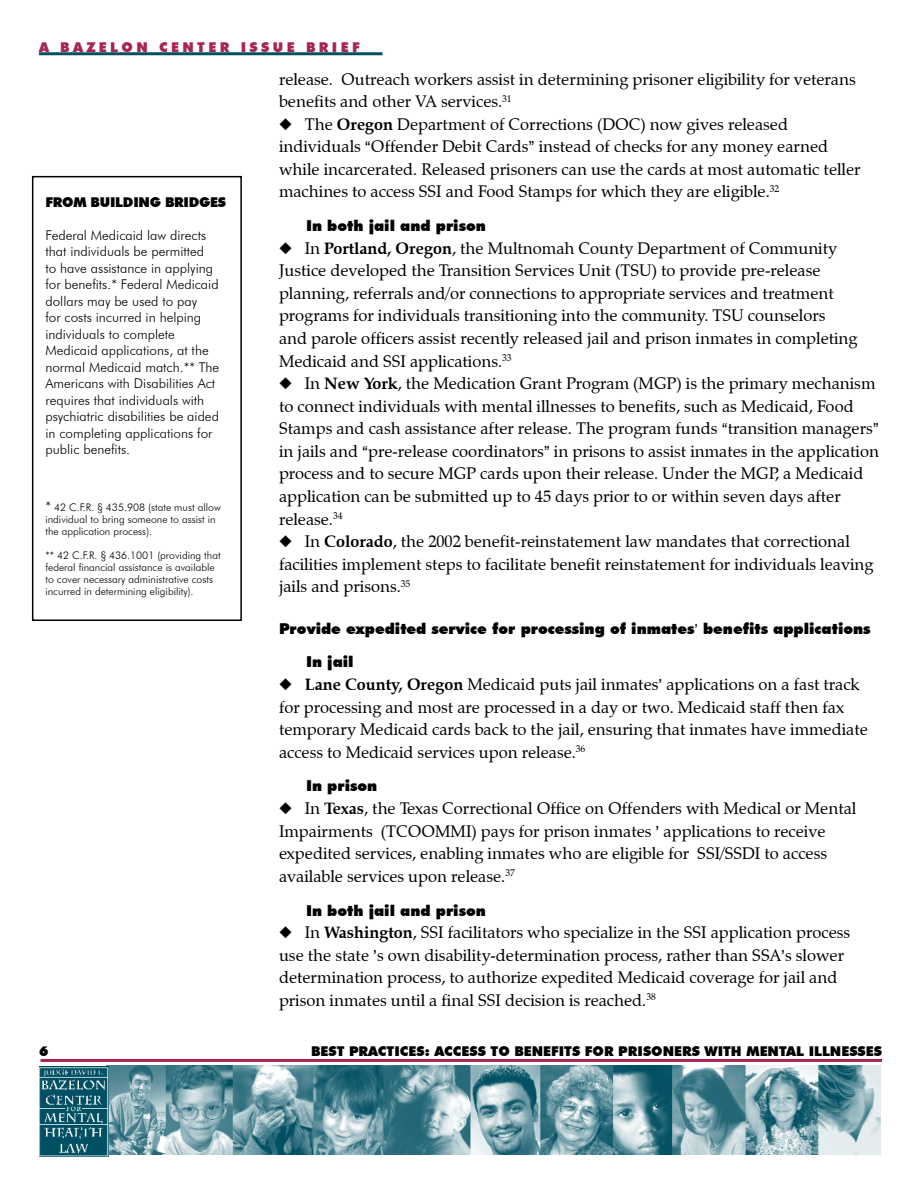
<style>
.page{position:relative;width:918px;height:1188px;background:#fff}
.page>*{position:absolute;margin:0;border:0;box-sizing:border-box;transform-origin:0 0}
.t1{font:16.5px/22.5px "Zapf Calligraphic 801 BT";color:#000}
.t2{font:900 15px "Futura BT";color:#000}
.t3{font:300 13.5px/16.5px "Futura BT";color:#000}
.t4{font:900 13.5px "Futura BT";color:#000}
.t5{font:900 13.5px "Futura BT";letter-spacing:.25em;color:#a5264e}
.t6{font:900 13.5px "Futura BT";letter-spacing:-.02em;color:#000}
.t7{font:300 10.5px/12px "Futura BT";color:#000}
.s1{font-weight:700}
.s2{font-size:13.5px}
</style>
<div class="page">
<hr style="left:39px;top:52px;width:343px;height:3px;background:#004f62">
<hr style="left:40px;top:1059px;width:842px;height:3px;background:#a5264e">
<img style="left:106px;top:1065px;width:774px;height:90px">
<img style="left:39px;top:1066px;width:69px;height:90px">
<div style="left:32px;top:176px;width:210px;height:445px;border:2px solid #000"></div>
<p class="t5" style="left:39px;top:39px;width:322px">A BAZELON CENTER ISSUE BRIEF</p>
<p class="t1" style="left:279px;top:68px;width:578px">release. Outreach workers assist in determining prisoner eligibility for veterans</p>
<p class="t1" style="left:279px;top:90px;width:234px">benefits and other VA services.<sup>31</sup></p>
<p class="t1" style="left:305px;top:113px;width:485px">The <span class="s1">Oregon</span> Department of Corrections (DOC) now gives released</p>
<p class="t1" style="left:279px;top:135px;width:551px">individuals Offender Debit Cards instead of checks for any money earned</p>
<p class="t1" style="left:279px;top:158px;width:583px">while incarcerated. Released prisoners can use the cards at most automatic teller</p>
<p class="t1" style="left:279px;top:181px;width:502px">machines to access SSI and Food Stamps for which they are eligible.<sup>32</sup></p>
<p class="t2" style="left:306px;top:217px;width:181px">In both jail and prison</p>
<p class="t1" style="left:279px;top:237px;width:580px;text-indent:26px">In <span class="s1">Portland, Oregon</span>, the Multnomah County Department of Community Justice developed the Transition Services Unit (TSU) to provide pre-release planning, referrals and/or connections to appropriate services and treatment programs for individuals transitioning into the community. TSU counselors and parole officers assist recently released jail and prison inmates in completing Medicaid and SSI applications.<sup>33</sup></p>
<p class="t1" style="left:305px;top:372px;width:572px">In <span class="s1">New York</span>, the Medication Grant Program (MGP) is the primary mechanism</p>
<p class="t1" style="left:279px;top:395px;width:576px">to connect individuals with mental illnesses to benefits, such as Medicaid, Food</p>
<p class="t1" style="left:279px;top:417px;width:595px">Stamps and cash assistance after release. The program funds transition managers</p>
<p class="t1" style="left:279px;top:440px;width:602px">in jails and pre-release coordinators in prisons to assist inmates in the application</p>
<p class="t1" style="left:279px;top:463px;width:586px">process and to secure MGP cards upon their release. Under the MGP, a Medicaid</p>
<p class="t1" style="left:279px;top:485px;width:563px">application can be submitted up to 45 days prior to or within seven days after</p>
<p class="t1" style="left:279px;top:508px;width:65px">release.<sup>34</sup></p>
<p class="t1" style="left:305px;top:530px;width:547px">In <span class="s1">Colorado</span>, the 2002 benefit-reinstatement law mandates that correctional</p>
<p class="t1" style="left:279px;top:553px;width:596px">facilities implement steps to facilitate benefit reinstatement for individuals leaving</p>
<p class="t1" style="left:279px;top:575px;width:133px">jails and prisons.<sup>35</sup></p>
<p class="t2" style="left:279px;top:619px;width:593px">Provide expedited service for processing of inmates benefits applications</p>
<p class="t2" style="left:306px;top:653px;width:49px">In jail</p>
<p class="t1" style="left:279px;top:673px;width:590px;text-indent:26px"><span class="s1">Lane County, Oregon</span> Medicaid puts jail inmates applications on a fast track for processing and most are processed in a day or two. Medicaid staff then fax temporary Medicaid cards back to the jail, ensuring that inmates have immediate access to Medicaid services upon release.<sup>36</sup></p>
<p class="t2" style="left:306px;top:777px;width:73px">In prison</p>
<p class="t1" style="left:279px;top:797px;width:579px;text-indent:26px">In <span class="s1">Texas</span>, the Texas Correctional Office on Offenders with Medical or Mental Impairments (TCOOMMI) pays for prison inmates applications to receive expedited services, enabling inmates who are eligible for SSI/SSDI to access available services upon release.<sup>37</sup></p>
<p class="t2" style="left:306px;top:901px;width:181px">In both jail and prison</p>
<p class="t1" style="left:279px;top:921px;width:573px;text-indent:26px">In <span class="s1">Washington</span>, SSI facilitators who specialize in the SSI application process use the state s own disability-determination process, rather than SSA s slower determination process, to authorize expedited Medicaid coverage for jail and prison inmates until a final SSI decision is reached.<sup>38</sup></p>
<p class="t6" style="left:45px;top:194px;width:182px">FROM BUILDING BRIDGES</p>
<p class="t3" style="left:45px;top:227px;width:175px">Federal Medicaid law directs that individuals be permitted<br>to have assistance in applying for benefits.* Federal Medicaid dollars may be used to pay<br>for costs incurred in helping individuals to complete<br>Medicaid applications, at the normal Medicaid match.** The<br>Americans with Disabilities Act requires that individuals with psychiatric disabilities be aided in completing applications for public benefits.</p>
<p class="t7" style="left:45px;top:502px;width:177px"><span class="s2">*</span> 42 C.F.R. § 435.908 (state must allow individual to bring someone to assist in the application process).</p>
<p class="t7" style="left:45px;top:550px;width:177px">** 42 C.F.R. § 436.1001 (providing that federal financial assistance is available to cover necessary administrative costs incurred in determining eligibility).</p>
<p class="t4" style="left:311px;top:1043px;width:572px">BEST PRACTICES: ACCESS TO BENEFITS FOR PRISONERS WITH MENTAL ILLNESSES</p>
</div>
